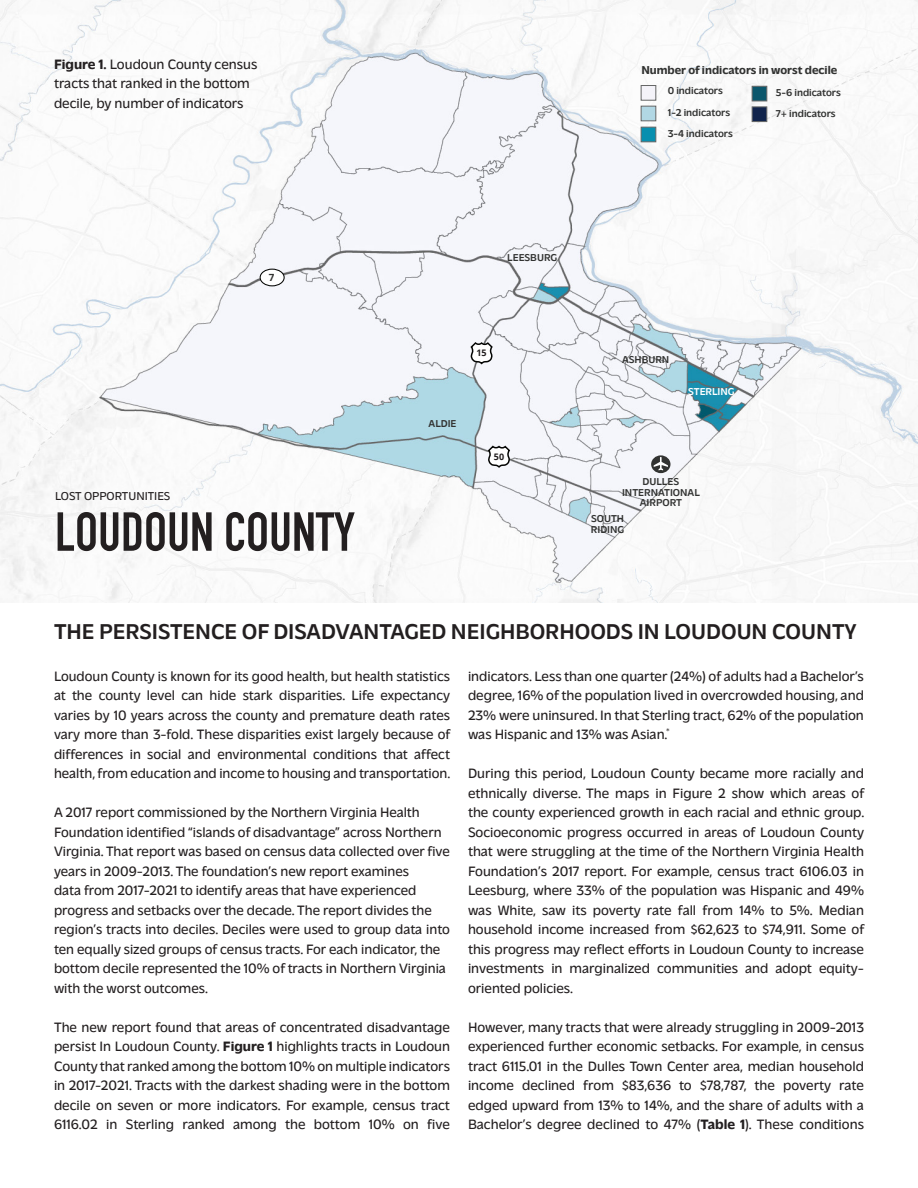
<style>
.page{position:relative;width:918px;height:1188px;background:#fff}
.page>*{position:absolute;margin:0;border:0;box-sizing:border-box;transform-origin:0 0}
.t1{font:700 54px "DIN Condensed";color:#231f20}
.t2{font:500 22.5px "Massilia";color:#231f20}
.t3{font:300 14.25px/19.5px "Massilia";color:#231f20;text-align:justify}
.t4{font:700 12px "Massilia";color:#323332}
.t5{font:300 12px "Massilia";color:#231f20}
.t6{font:500 10.5px/10.5px "Massilia";color:#323332}
.t7{font:500 10.5px "Massilia";color:#fff}
.t8{font:700 9.9px "Open Sans";color:#323332}
.t9{font:700 9px "Open Sans";color:#231f20}
.s1{font-weight:700}
</style>
<div class="page">
<img style="left:0;top:0;width:918px;height:603px">
<svg style="left:651px;top:455px;width:19px;height:18px"></svg>
<svg style="left:654px;top:457px;width:14px;height:13px"></svg>
<div style="left:641px;top:85px;width:15px;height:16px;background:#f4f3f9;border:1px solid #656666"></div>
<div style="left:752px;top:86px;width:15px;height:15px;background:#0c576c;border:1px solid #656666"></div>
<div style="left:641px;top:106px;width:15px;height:15px;background:#b1d7e4;border:1px solid #656666"></div>
<div style="left:752px;top:107px;width:15px;height:15px;background:#11244c;border:1px solid #656666"></div>
<div style="left:641px;top:127px;width:15px;height:15px;background:#088faf;border:1px solid #656666"></div>
<svg style="left:469px;top:341px;width:25px;height:25px"></svg>
<svg style="left:487px;top:374px;width:24px;height:95px"></svg>
<div style="left:260px;top:269px;width:24px;height:17px;background:#fff;border-radius:50%"></div>
<div style="left:260px;top:269px;width:25px;height:17px;border:1px solid #040503;border-radius:50%"></div>
<p class="t3" style="left:54px;top:53px;width:205px;text-align:left"><span class="s1">Figure 1.</span> Loudoun County census tracts that ranked in the bottom decile, by number of indicators</p>
<p class="t8" style="left:269px;top:271px;width:7px">7</p>
<p class="t5" style="left:55px;top:487px;width:117px">LOST OPPORTUNITIES</p>
<p class="t1" style="left:55px;top:496px;width:301px">LOUDOUN COUNTY</p>
<p class="t4" style="left:641px;top:62px;width:197px">Number of indicators in worst decile</p>
<p class="t6" style="left:668px;top:85px;width:57px">0 indicators</p>
<p class="t6" style="left:668px;top:106px;width:64px">1-2 indicators</p>
<p class="t6" style="left:776px;top:107px;width:61px">7+ indicators</p>
<p class="t6" style="left:668px;top:128px;width:67px">3-4 indicators</p>
<p class="t6" style="left:776px;top:86px;width:67px">5-6 indicators</p>
<p class="t6" style="left:507px;top:252px;width:51px">LEESBURG</p>
<p class="t9" style="left:476px;top:347px;width:12px">15</p>
<p class="t6" style="left:429px;top:418px;width:29px">ALDIE</p>
<p class="t9" style="left:494px;top:450px;width:12px">50</p>
<p class="t6" style="left:622px;top:353px;width:49px">ASHBURN</p>
<p class="t7" style="left:688px;top:384px;width:48px">STERLING</p>
<p class="t6" style="left:622px;top:476px;width:79px;text-align:center">DULLES<br>INTERNATIONAL<br>AIRPORT</p>
<p class="t6" style="left:591px;top:513px;width:35px">SOUTH<br>RIDING</p>
<p class="t2" style="left:54px;top:616px;width:804px">THE PERSISTENCE OF DISADVANTAGED NEIGHBORHOODS IN LOUDOUN COUNTY</p>
<p class="t3" style="left:54px;top:665px;width:398px">Loudoun County is known for its good health, but health statistics at the county level can hide stark disparities. Life expectancy varies by 10 years across the county and premature death rates vary more than 3-fold. These disparities exist largely because of differences in social and environmental conditions that affect health, from education and income to housing and transportation.</p>
<p class="t3" style="left:54px;top:801px;width:367px">A 2017 report commissioned by the Northern Virginia Health</p>
<p class="t3" style="left:54px;top:821px;width:389px">Foundation identified “islands of disadvantage” across Northern</p>
<p class="t3" style="left:54px;top:840px;width:398px">Virginia. That report was based on census data collected over five</p>
<p class="t3" style="left:54px;top:860px;width:356px">years in 2009-2013. The foundation’s new report examines</p>
<p class="t3" style="left:54px;top:879px;width:364px">data from 2017-2021 to identify areas that have experienced</p>
<p class="t3" style="left:54px;top:899px;width:379px">progress and setbacks over the decade. The report divides the</p>
<p class="t3" style="left:54px;top:918px;width:397px">region’s tracts into deciles. Deciles were used to group data into ten equally sized groups of census tracts. For each indicator, the</p>
<p class="t3" style="left:54px;top:957px;width:393px">bottom decile represented the 10% of tracts in Northern Virginia</p>
<p class="t3" style="left:54px;top:977px;width:155px">with the worst outcomes.</p>
<p class="t3" style="left:54px;top:1016px;width:398px">The new report found that areas of concentrated disadvantage persist In Loudoun County. <span class="s1">Figure 1</span> highlights tracts in Loudoun County that ranked among the bottom 10% on multiple indicators in 2017-2021. Tracts with the darkest shading were in the bottom decile on seven or more indicators. For example, census tract 6116.02 in Sterling ranked among the bottom 10% on five</p>
<p class="t3" style="left:468px;top:665px;width:398px">indicators. Less than one quarter (24%) of adults had a Bachelor’s degree, 16% of the population lived in overcrowded housing, and 23% were uninsured. In that Sterling tract, 62% of the population was Hispanic and 13% was Asian.<sup>*</sup></p>
<p class="t3" style="left:468px;top:762px;width:398px">During this period, Loudoun County became more racially and ethnically diverse. The maps in Figure 2 show which areas of the county experienced growth in each racial and ethnic group.<br>Socioeconomic progress occurred in areas of Loudoun County that were struggling at the time of the Northern Virginia Health Foundation’s 2017 report. For example, census tract 6106.03 in Leesburg, where 33% of the population was Hispanic and 49% was White, saw its poverty rate fall from 14% to 5%. Median household income increased from $62,623 to $74,911. Some of this progress may reflect efforts in Loudoun County to increase investments in marginalized communities and adopt equity&shy;oriented policies.</p>
<p class="t3" style="left:468px;top:1016px;width:398px">However, many tracts that were already struggling in 2009-2013 experienced further economic setbacks. For example, in census tract 6115.01 in the Dulles Town Center area, median household income declined from $83,636 to $78,787, the poverty rate edged upward from 13% to 14%, and the share of adults with a Bachelor’s degree declined to 47% (<span class="s1">Table 1</span>). These conditions</p>
</div>
